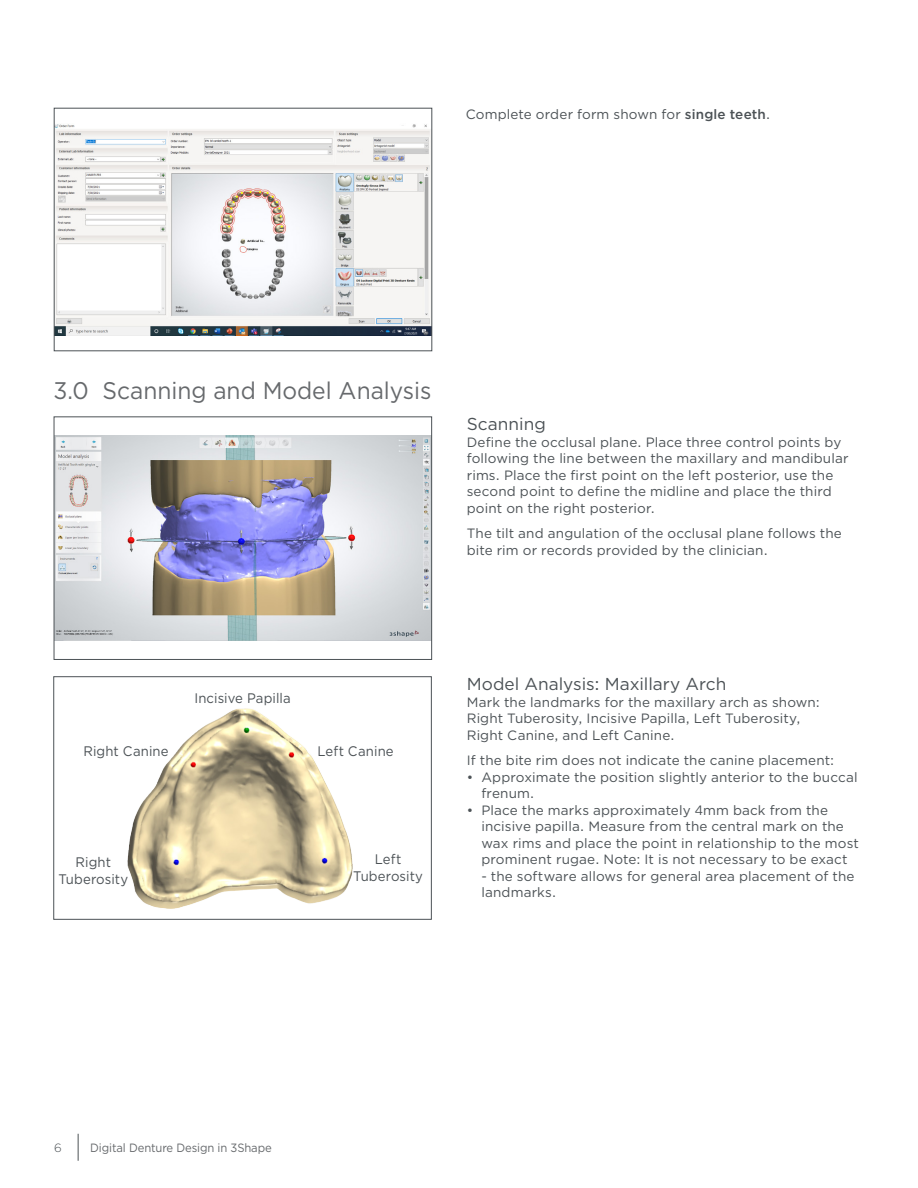
<style>
.page{position:relative;width:918px;height:1188px;background:#fff}
.page>*{position:absolute;margin:0;border:0;box-sizing:border-box;transform-origin:0 0}
.t1{font:24px "Gotham";color:#66696c;scale:.95 1}
.t2{font:17.25px "Gotham";color:#4c5256}
.t3{font:13.8px/17px "Gotham";letter-spacing:.005em;color:#4c5256;text-align:center;scale:.95 1}
.t4{font:13.5px/16.5px "Gotham";letter-spacing:.01em;color:#4c5256}
.t5{font:12px "Gotham";letter-spacing:-.01em;color:#66696c;scale:.94 1}
.t6{font:300 12px "Gotham";color:#4c5256}
.s1{font-weight:500}
</style>
<div class="page">
<svg style="left:78px;top:1134px;width:1px;height:27px"></svg>
<img style="left:56px;top:124px;width:374px;height:212px">
<div style="left:54px;top:108px;width:378px;height:243px;border:1px solid #4c5256"></div>
<img style="left:56px;top:436px;width:374px;height:205px">
<div style="left:54px;top:417px;width:378px;height:243px;border:1px solid #4c5256"></div>
<div style="left:54px;top:677px;width:378px;height:243px;border:1px solid #4c5256"></div>
<img style="left:127px;top:708px;width:225px;height:201px">
<p class="t4" style="left:466px;top:105px;width:306px">Complete order form shown for <span class="s1">single teeth</span>.</p>
<p class="t1" style="left:54px;top:375px;width:399px">3.0 Scanning and Model Analysis</p>
<p class="t2" style="left:467px;top:413px;width:80px">Scanning</p>
<p class="t4" style="left:467px;top:434px;width:383px">Define the occlusal plane. Place three control points by following the line between the maxillary and mandibular rims. Place the first point on the left posterior, use the second point to define the midline and place the third point on the right posterior.</p>
<p class="t4" style="left:467px;top:525px;width:377px">The tilt and angulation of the occlusal plane follows the bite rim or records provided by the clinician.</p>
<p class="t3" style="left:194px;top:689px;width:103px">Incisive Papilla</p>
<p class="t3" style="left:84px;top:742px;width:91px">Right Canine</p>
<p class="t3" style="left:318px;top:742px;width:82px">Left Canine</p>
<p class="t3" style="left:76px;top:853px;width:39px">Right</p>
<p class="t3" style="left:58px;top:870px;width:75px">Tuberosity</p>
<p class="t3" style="left:353px;top:850px;width:75px">Left<br>Tuberosity</p>
<p class="t2" style="left:467px;top:673px;width:261px">Model Analysis: Maxillary Arch</p>
<p class="t4" style="left:467px;top:694px;width:355px">Mark the landmarks for the maxillary arch as shown:</p>
<p class="t4" style="left:467px;top:710px;width:335px">Right Tuberosity, Incisive Papilla, Left Tuberosity,</p>
<p class="t4" style="left:467px;top:727px;width:209px">Right Canine, and Left Canine.</p>
<p class="t4" style="left:467px;top:752px;width:369px">If the bite rim does not indicate the canine placement:</p>
<p class="t4" style="left:481px;top:769px;width:378px;text-indent:-15px">• Approximate the position slightly anterior to the buccal frenum.</p>
<p class="t4" style="left:481px;top:802px;width:379px;text-indent:-15px">• Place the marks approximately 4mm back from the incisive papilla. Measure from the central mark on the wax rims and place the point in relationship to the most prominent rugae. Note: It is not necessary to be exact</p>
<p class="t4" style="left:481px;top:868px;width:375px">- the software allows for general area placement of the landmarks.</p>
<p class="t6" style="left:54px;top:1140px;width:9px">6</p>
<p class="t5" style="left:90px;top:1140px;width:195px">Digital Denture Design in 3Shape</p>
</div>
